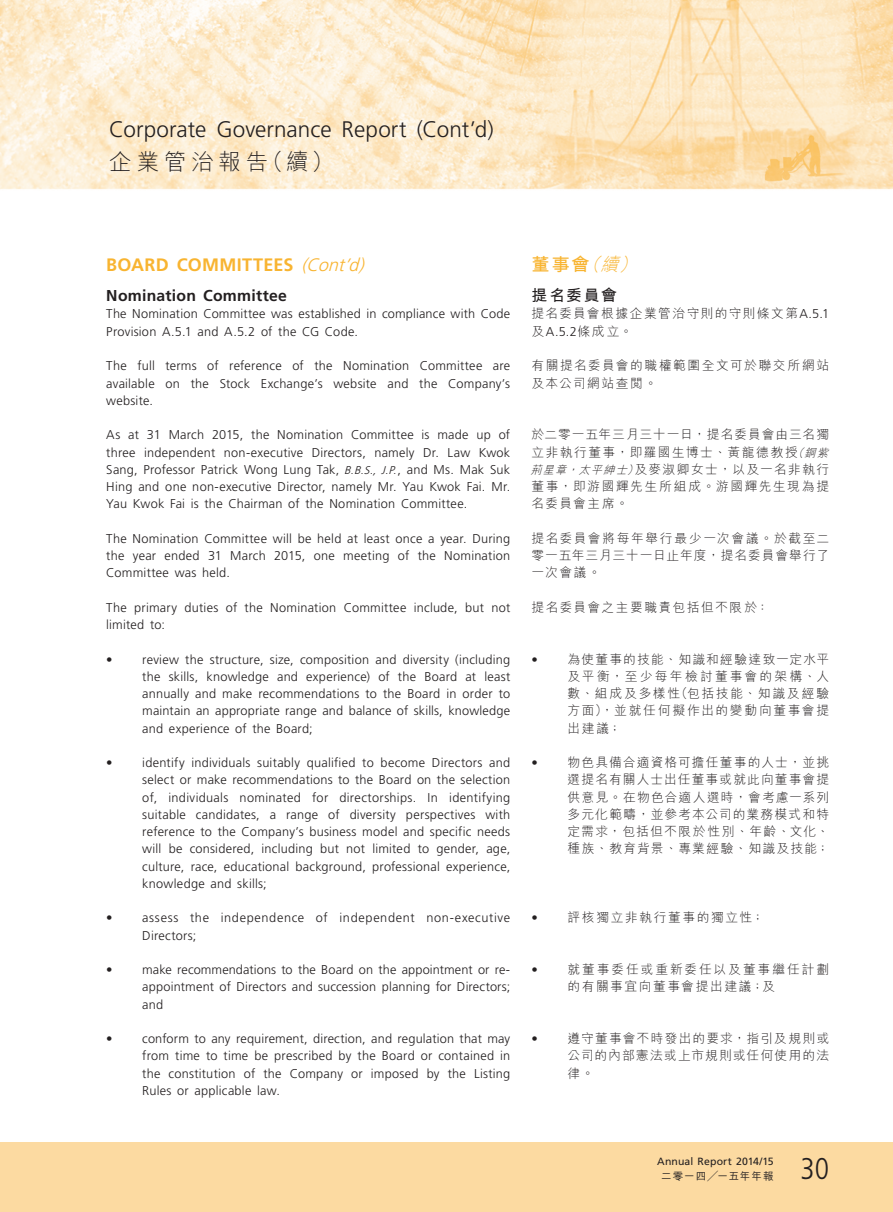
<style>
.page{position:relative;width:893px;height:1212px;background:#fff}
.page>*{position:absolute;margin:0;border:0;box-sizing:border-box;transform-origin:0 0}
.t1{font:300 condensed 30px "Frutiger LT Std";color:#231f20}
.t2{font:300 22.5px "Frutiger LT Std";letter-spacing:.005em;color:#231f20}
.t3{font:300 22.5px "M Hei HK";letter-spacing:.215em;color:#231f20}
._03_H1{font:700 18px "Frutiger LT Std";letter-spacing:.015em;color:#f8b431}
._03_H1-2{font:700 18px "M Hei HK";color:#f8b431}
._04___H2{font:700 15.75px "Frutiger LT Std";letter-spacing:.02em;color:#231f20}
._04___H2-2{font:700 15.75px "M Hei HK";letter-spacing:.1em;color:#231f20}
._07_IN0{font:300 12.75px/17.2px "Frutiger LT Std";letter-spacing:.02em;color:#231f20;text-align:justify}
._11_P0{font:300 12.75px/17.2px "Frutiger LT Std";letter-spacing:.015em;color:#231f20;text-align:justify}
._07_IN0-2{font:300 12.75px/17.2px "M Hei HK";letter-spacing:.12em;color:#231f20;text-align:justify}
._11_P0-2{font:300 12.75px/17.2px "M Hei HK";letter-spacing:.105em;color:#231f20}
._07_IN0-3{font:300 12.75px/17.2px "Frutiger LT Std";letter-spacing:.05em;color:#231f20}
._07_IN0-4{font:300 12.75px/17.2px "M Hei HK";letter-spacing:.14em;color:#231f20}
._11_P0-3{font:300 12.75px/17.2px "M Hei HK";letter-spacing:.125em;color:#231f20}
.t4{font:10.5px "Frutiger LT Std";letter-spacing:.01em;color:#231f20}
.t5{font:500 10.5px "M Hei HK";letter-spacing:.105em;color:#231f20}
.s1{font-weight:300;font-style:italic}
.s2{font-style:italic;font-size:11.25px}
.s3{font-family:"Frutiger LT Std"}
</style>
<div class="page">
<div style="left:0;top:1142px;width:893px;height:70px;background:#fcdaa1"></div>
<img style="left:0;top:0;width:893px;height:190px">
<h2 class="t2" style="left:109px;top:116px;width:386px">Corporate Governance Report (Cont’d)</h2>
<h2 class="t3" style="left:109px;top:145px;width:226px">企業管治報告（續）</h2>
<p class="_03_H1" style="left:106px;top:254px;width:264px">BOARD COMMITTEES <span class="s1">(Cont’d)</span></p>
<p class="_04___H2" style="left:106px;top:286px;width:182px">Nomination Committee</p>
<p class="_11_P0" style="left:106px;top:306px;width:405px">The Nomination Committee was established in compliance with Code<br>Provision A.5.1 and A.5.2 of the CG Code.</p>
<p class="_11_P0" style="left:106px;top:357px;width:405px">The full terms of reference of the Nomination Committee are available on the Stock Exchange’s website and the Company’s website.</p>
<p class="_11_P0" style="left:106px;top:426px;width:405px">As at 31 March 2015, the Nomination Committee is made up of three independent non-executive Directors, namely Dr. Law Kwok Sang, Professor Patrick Wong Lung Tak, <span class="s2">B.B.S., J.P.</span>, and Ms. Mak Suk Hing and one non-executive Director, namely Mr. Yau Kwok Fai. Mr.<br>Yau Kwok Fai is the Chairman of the Nomination Committee.</p>
<p class="_11_P0" style="left:106px;top:530px;width:406px">The Nomination Committee will be held at least once a year. During the year ended 31 March 2015, one meeting of the Nomination Committee was held.</p>
<p class="_11_P0" style="left:106px;top:599px;width:405px">The primary duties of the Nomination Committee include, but not limited to:</p>
<p class="_07_IN0" style="left:142px;top:651px;width:369px;text-indent:-36px">• review the structure, size, composition and diversity (including the skills, knowledge and experience) of the Board at least annually and make recommendations to the Board in order to maintain an appropriate range and balance of skills, knowledge and experience of the Board;</p>
<p class="_07_IN0" style="left:142px;top:754px;width:369px;text-indent:-36px">• identify individuals suitably qualified to become Directors and select or make recommendations to the Board on the selection of, individuals nominated for directorships. In identifying suitable candidates, a range of diversity perspectives with reference to the Company’s business model and specific needs will be considered, including but not limited to gender, age, culture, race, educational background, professional experience, knowledge and skills;</p>
<p class="_07_IN0-3" style="left:142px;top:909px;width:369px;text-indent:-36px">• assess the independence of independent non-executive<br>Directors;</p>
<p class="_07_IN0" style="left:142px;top:961px;width:369px;text-indent:-36px">• make recommendations to the Board on the appointment or re&shy;appointment of Directors and succession planning for Directors; and</p>
<p class="_07_IN0" style="left:142px;top:1030px;width:369px;text-indent:-36px">• conform to any requirement, direction, and regulation that may from time to time be prescribed by the Board or contained in the constitution of the Company or imposed by the Listing Rules or applicable law.</p>
<p class="_03_H1-2" style="left:531px;top:252px;width:113px">董事會<span class="s1">（續）</span></p>
<p class="_04___H2-2" style="left:531px;top:284px;width:87px">提名委員會</p>
<p class="_11_P0-2" style="left:531px;top:305px;width:299px">提名委員會根據企業管治守則的守則條文第<span class="s3">A.5.1</span>及<span class="s3">A.5.2</span>條成立。</p>
<p class="_11_P0-3" style="left:531px;top:356px;width:299px">有關提名委員會的職權範圍全文可於聯交所網站及本公司網站查閱。</p>
<p class="_11_P0-2" style="left:530px;top:425px;width:303px">於二零一五年三月三十一日，提名委員會由三名獨立非執行董事，即羅國生博士、黃龍德教授<span class="s2">（銅紫荊星章，太平紳士）</span>及麥淑卿女士，以及一名非執行董事，即游國輝先生所組成。游國輝先生現為提名委員會主席。</p>
<p class="_11_P0-2" style="left:531px;top:529px;width:299px;text-align:justify">提名委員會將每年舉行最少一次會議。於截至二零一五年三月三十一日止年度，提名委員會舉行了一次會議。</p>
<p class="_11_P0-2" style="left:531px;top:598px;width:239px">提名委員會之主要職責包括但不限於：</p>
<p class="_07_IN0-2" style="left:567px;top:650px;width:263px;text-indent:-36px"><span class="s3">•</span> 為使董事的技能、知識和經驗達致一定水平及平衡，至少每年檢討董事會的架構、人數、組成及多樣性（包括技能、知識及經驗方面），並就任何擬作出的變動向董事會提出建議；</p>
<p class="_07_IN0-2" style="left:567px;top:753px;width:263px;text-indent:-36px"><span class="s3">•</span> 物色具備合適資格可擔任董事的人士，並挑選提名有關人士出任董事或就此向董事會提供意見。在物色合適人選時，會考慮一系列多元化範疇，並參考本公司的業務模式和特定需求，包括但不限於性別、年齡、文化、種族、教育背景、專業經驗、知識及技能；</p>
<p class="_07_IN0-2" style="left:531px;top:908px;width:234px"><span class="s3">•</span> 評核獨立非執行董事的獨立性；</p>
<p class="_07_IN0-4" style="left:567px;top:960px;width:263px;text-indent:-36px"><span class="s3">•</span> 就董事委任或重新委任以及董事繼任計劃的有關事宜向董事會提出建議；及</p>
<p class="_07_IN0-2" style="left:567px;top:1029px;width:263px;text-indent:-36px"><span class="s3">•</span> 遵守董事會不時發出的要求，指引及規則或公司的內部憲法或上市規則或任何使用的法律。</p>
<p class="t4" style="left:657px;top:1155px;width:118px">Annual Report 2014/15</p>
<p class="t5" style="left:661px;top:1168px;width:114px">二零一四╱一五年年報</p>
<h1 class="t1" style="left:800px;top:1151px;width:30px">30</h1>
</div>
